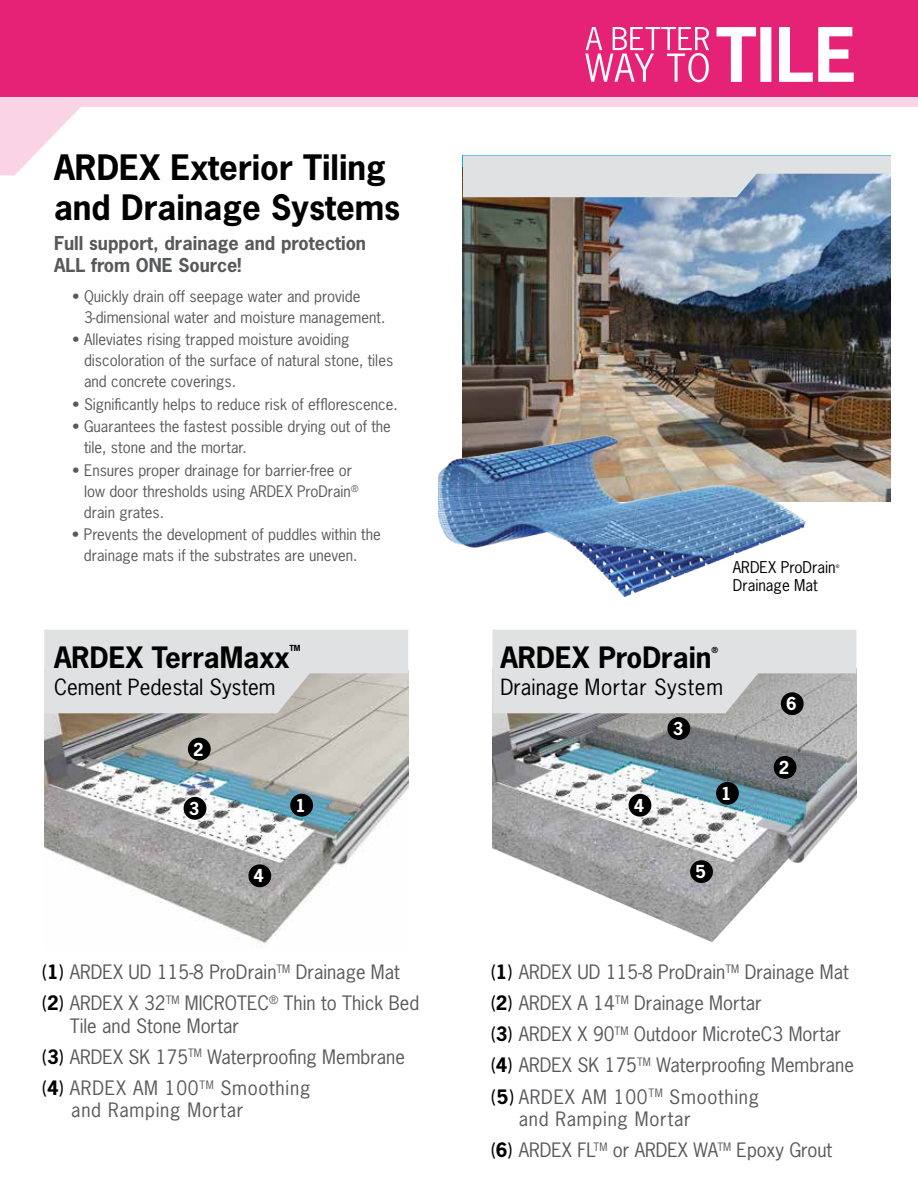
<style>
.page{position:relative;width:918px;height:1188px;background:#fff}
.page>*{position:absolute;margin:0;border:0;box-sizing:border-box;transform-origin:0 0}
.t1{font:700 33px/39.6px "News Gothic Std";color:#000}
.t2{font:700 27.75px "News Gothic Std";color:#000}
.t3{font:21px "News Gothic Std";letter-spacing:.03em;color:#000}
.t4{font:21px "News Gothic Std";color:#000}
.t5{font:18.75px/31.2px "News Gothic Std";color:#58595b}
.t6{font:18.75px "News Gothic Std";letter-spacing:.04em;color:#58595b}
.t7{font:700 18px/21.6px "News Gothic Std";color:#58595b}
.t8{font:700 16.8px "News Gothic Std";color:#fff}
.t9{font:15.3px "News Gothic Std";color:#000}
.t10{font:15px/21px "News Gothic Std";color:#58595b}
.t11{font:700 7.8px "News Gothic Std";color:#000}
.t12{font:4.5px "News Gothic Std";color:#000}
.s1{color:#000}
.s2{font-weight:700;color:#000}
</style>
<div class="page">
<img style="left:492px;top:713px;width:364px;height:229px">
<img style="left:44px;top:713px;width:364px;height:235px">
<svg style="left:0;top:96px;width:918px;height:79px"></svg>
<div style="left:0;top:0;width:918px;height:96px;background:#e62276"></div>
<svg style="left:492px;top:630px;width:364px;height:83px"></svg>
<svg style="left:44px;top:630px;width:364px;height:83px"></svg>
<img style="left:463px;top:197px;width:428px;height:304px">
<img style="left:438px;top:424px;width:380px;height:174px">
<svg style="left:463px;top:156px;width:428px;height:41px"></svg>
<svg style="left:585px;top:27px;width:124px;height:55px"></svg>
<svg style="left:717px;top:27px;width:39px;height:55px"></svg>
<div style="left:760px;top:27px;width:11px;height:55px;background:#fff"></div>
<svg style="left:779px;top:27px;width:75px;height:55px"></svg>
<div style="left:290px;top:794px;width:23px;height:23px;background:#000;border-radius:50%"></div>
<div style="left:188px;top:738px;width:23px;height:22px;background:#000;border-radius:50%"></div>
<div style="left:248px;top:864px;width:23px;height:23px;background:#000;border-radius:50%"></div>
<div style="left:184px;top:797px;width:22px;height:23px;background:#000;border-radius:50%"></div>
<div style="left:690px;top:860px;width:23px;height:23px;background:#000;border-radius:50%"></div>
<div style="left:716px;top:782px;width:23px;height:23px;background:#000;border-radius:50%"></div>
<div style="left:774px;top:756px;width:22px;height:23px;background:#000;border-radius:50%"></div>
<div style="left:629px;top:794px;width:22px;height:23px;background:#000;border-radius:50%"></div>
<div style="left:667px;top:717px;width:23px;height:23px;background:#000;border-radius:50%"></div>
<div style="left:781px;top:692px;width:23px;height:23px;background:#000;border-radius:50%"></div>
<h1 class="t1" style="left:54px;top:148px;width:348px">ARDEX Exterior Tiling and Drainage Systems</h1>
<p class="t7" style="left:54px;top:232px;width:314px">Full support, drainage and protection<br>ALL from ONE Source!</p>
<p class="t10" style="left:84px;top:285px;width:303px;text-indent:-12px">• Quickly drain off seepage water and provide<br>3-dimensional water and moisture management.</p>
<p class="t10" style="left:84px;top:329px;width:311px;text-indent:-12px">• Alleviates rising trapped moisture avoiding discoloration of the surface of natural stone, tiles and concrete coverings.</p>
<p class="t10" style="left:72px;top:393px;width:327px">• Significantly helps to reduce risk of efflorescence.</p>
<p class="t10" style="left:84px;top:416px;width:309px;text-indent:-12px">• Guarantees the fastest possible drying out of the tile, stone and the mortar.</p>
<p class="t10" style="left:84px;top:459px;width:276px;text-indent:-12px">• Ensures proper drainage for barrier-free or low door thresholds using ARDEX ProDrain<sup>® </sup>drain grates.</p>
<p class="t10" style="left:84px;top:524px;width:298px;text-indent:-12px">• Prevents the development of puddles within the drainage mats if the substrates are uneven.</p>
<p class="t9" style="left:733px;top:557px;width:104px">ARDEX ProDrain</p>
<p class="t12" style="left:836px;top:563px;width:5px">®</p>
<p class="t9" style="left:733px;top:576px;width:86px">Drainage Mat</p>
<h2 class="t2" style="left:54px;top:639px;width:237px">ARDEX TerraMaxx</h2>
<p class="t11" style="left:289px;top:643px;width:13px">TM</p>
<h3 class="t4" style="left:54px;top:673px;width:223px">Cement Pedestal System</h3>
<h2 class="t2" style="left:500px;top:639px;width:213px">ARDEX ProDrain</h2>
<p class="t11" style="left:712px;top:645px;width:8px">®</p>
<h3 class="t3" style="left:500px;top:673px;width:224px">Drainage Mortar System</h3>
<p class="t8" style="left:786px;top:693px;width:12px">6</p>
<p class="t8" style="left:673px;top:718px;width:12px">3</p>
<p class="t8" style="left:193px;top:738px;width:12px">2</p>
<p class="t8" style="left:779px;top:756px;width:12px">2</p>
<p class="t8" style="left:189px;top:797px;width:12px">3</p>
<p class="t8" style="left:296px;top:794px;width:12px">1</p>
<p class="t8" style="left:634px;top:794px;width:12px">4</p>
<p class="t8" style="left:721px;top:782px;width:12px">1</p>
<p class="t8" style="left:254px;top:865px;width:12px">4</p>
<p class="t8" style="left:695px;top:861px;width:12px">5</p>
<p class="t5" style="left:42px;top:956px;width:379px"><span class="s1">(</span><span class="s2">1</span><span class="s1">)</span> ARDEX UD 115-8 ProDrain<sup>TM</sup> Drainage Mat <span class="s1">(</span><span class="s2">2</span><span class="s1">)</span> ARDEX X 32<sup>TM</sup> MICROTEC<sup>®</sup> Thin to Thick Bed</p>
<p class="t5" style="left:42px;top:1010px;width:364px;text-indent:28px">Tile and Stone Mortar<br><span class="s1">(</span><span class="s2">3</span><span class="s1">)</span> ARDEX SK 175<sup>TM</sup> Waterproofing Membrane <span class="s1">(</span><span class="s2">4</span><span class="s1">)</span> ARDEX AM 100<sup>TM</sup> Smoothing</p>
<p class="t6" style="left:71px;top:1098px;width:174px">and Ramping Mortar</p>
<p class="t5" style="left:491px;top:956px;width:364px"><span class="s1">(</span><span class="s2">1</span><span class="s1">)</span> ARDEX UD 115-8 ProDrain<sup>TM</sup> Drainage Mat <span class="s1">(</span><span class="s2">2</span><span class="s1">)</span> ARDEX A 14<sup>TM</sup> Drainage Mortar<br><span class="s1">(</span><span class="s2">3</span><span class="s1">)</span> ARDEX X 90<sup>TM</sup> Outdoor MicroteC3 Mortar <span class="s1">(</span><span class="s2">4</span><span class="s1">)</span> ARDEX SK 175<sup>TM</sup> Waterproofing Membrane <span class="s1">(</span><span class="s2">5</span><span class="s1">)</span> ARDEX AM 100<sup>TM</sup> Smoothing</p>
<p class="t5" style="left:491px;top:1103px;width:343px;text-indent:28px">and Ramping Mortar<br><span class="s1">(</span><span class="s2">6</span><span class="s1">)</span> ARDEX FL<sup>TM</sup> or ARDEX WA<sup>TM</sup> Epoxy Grout</p>
</div>
